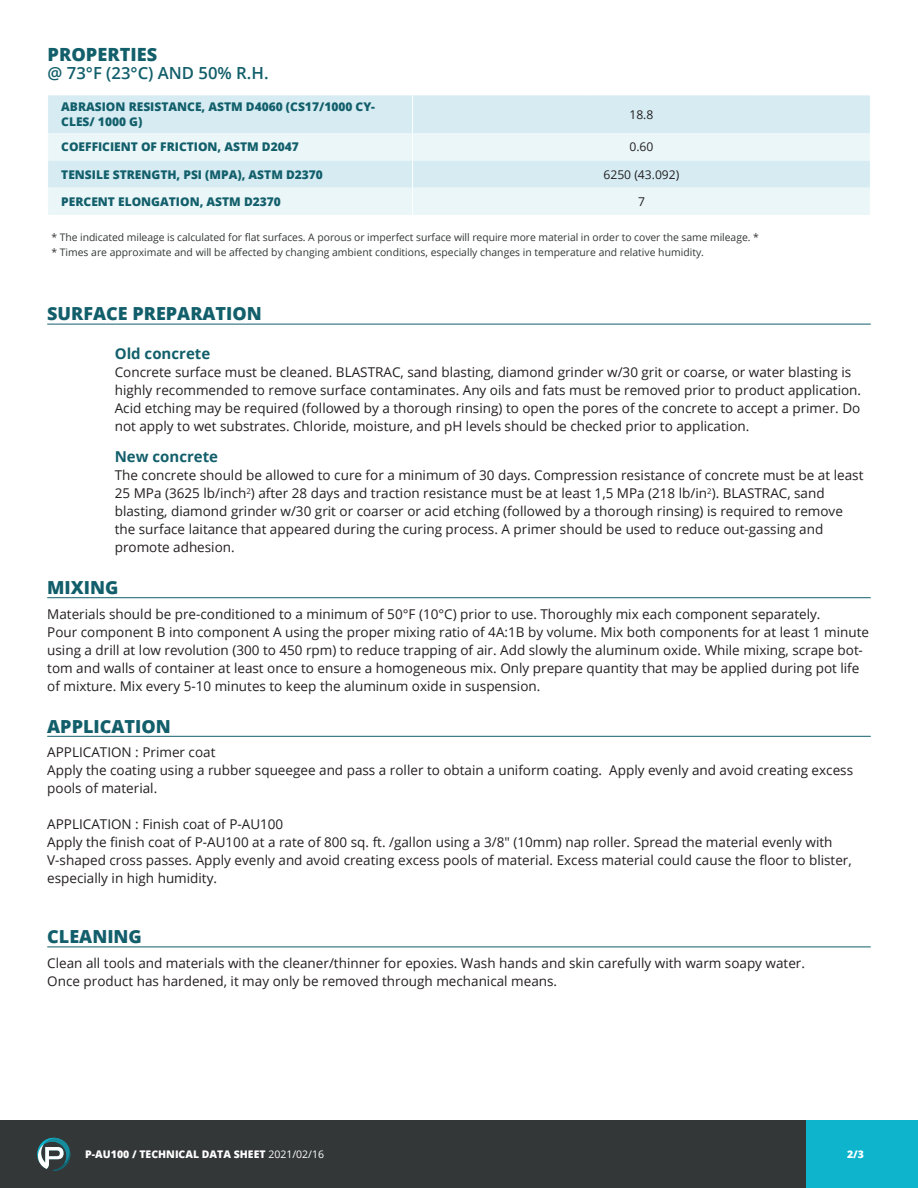
<style>
.page{position:relative;width:918px;height:1188px;background:#fff}
.page>*{position:absolute;margin:0;border:0;box-sizing:border-box;transform-origin:0 0}
.Tabs_main_title{font:800 18.15px "Open Sans";color:#125f6b}
.INTRO-Titre{font:800 18px "Open Sans";color:#125f6b}
.Tabs_main_title-2{font:600 16.65px "Open Sans";color:#125f6b}
.INTRO-sous-titres{font:700 15px "Open Sans";color:#125f6b}
.Normal_texte{font:13.5px/18px "Open Sans";color:#231f20}
.Normal_texte-2{font:12.15px "Open Sans";color:#231f20}
.Tabs_titles{font:800 12px/15px "Open Sans";color:#125f6b}
.t1{font:800 10.5px "Open Sans";color:#fff}
.Normal_texte-3{font:10.35px "Open Sans";letter-spacing:-.005em;color:#343737}
.s1{font-weight:400}
</style>
<div class="page">
<div style="left:805px;top:1120px;width:113px;height:68px;background:#0db4cc"></div>
<div style="left:84px;top:1120px;width:722px;height:68px;background:#343737"></div>
<div style="left:0;top:1120px;width:113px;height:68px;background:#343737"></div>
<svg style="left:37px;top:1137px;width:34px;height:34px"></svg>
<div style="left:48px;top:95px;width:822px;height:38px;background:#d6ecf2"></div>
<svg style="left:48px;top:133px;width:822px;height:82px;background:#e3f2f6"></svg>
<hr style="left:412px;top:95px;width:1px;height:38px;background:#fff">
<svg style="left:412px;top:133px;width:1px;height:82px"></svg>
<hr style="left:47px;top:324px;width:824px;height:1px;background:#125f6b">
<hr style="left:47px;top:597px;width:824px;height:1px;background:#125f6b">
<hr style="left:47px;top:736px;width:824px;height:1px;background:#125f6b">
<hr style="left:47px;top:947px;width:824px;height:1px;background:#125f6b">
<p class="Tabs_main_title" style="left:48px;top:41px;width:111px">PROPERTIES</p>
<p class="Tabs_main_title-2" style="left:48px;top:62px;width:222px">@ 73°F (23°C) AND 50% R.H.</p>
<p class="Tabs_titles" style="left:61px;top:99px;width:315px">ABRASION RESISTANCE, ASTM D4060 (CS17/1000 CY-<br>CLES/ 1000 G)</p>
<p class="Normal_texte-2" style="left:629px;top:106px;width:26px">18.8</p>
<p class="Tabs_titles" style="left:61px;top:139px;width:239px">COEFFICIENT OF FRICTION, ASTM D2047</p>
<p class="Normal_texte-2" style="left:629px;top:139px;width:26px">0.60</p>
<p class="Tabs_titles" style="left:61px;top:166px;width:263px">TENSILE STRENGTH, PSI (MPA), ASTM D2370</p>
<p class="Normal_texte-2" style="left:604px;top:166px;width:77px">6250 (43.092)</p>
<p class="Tabs_titles" style="left:61px;top:193px;width:221px">PERCENT ELONGATION, ASTM D2370</p>
<p class="Normal_texte-2" style="left:638px;top:193px;width:8px">7</p>
<p class="Normal_texte-3" style="left:51px;top:230px;width:709px">* The indicated mileage is calculated for flat surfaces. A porous or imperfect surface will require more material in order to cover the same mileage. *</p>
<p class="Normal_texte-3" style="left:51px;top:245px;width:654px">* Times are approximate and will be affected by changing ambient conditions, especially changes in temperature and relative humidity.</p>
<p class="INTRO-Titre" style="left:47px;top:300px;width:216px">SURFACE PREPARATION</p>
<p class="INTRO-sous-titres" style="left:115px;top:343px;width:97px">Old concrete</p>
<p class="Normal_texte" style="left:115px;top:362px;width:748px">Concrete surface must be cleaned. BLASTRAC, sand blasting, diamond grinder w/30 grit or coarse, or water blasting is highly recommended to remove surface contaminates. Any oils and fats must be removed prior to product application.<br>Acid etching may be required (followed by a thorough rinsing) to open the pores of the concrete to accept a primer. Do not apply to wet substrates. Chloride, moisture, and pH levels should be checked prior to application.</p>
<p class="INTRO-sous-titres" style="left:115px;top:446px;width:105px">New concrete</p>
<p class="Normal_texte" style="left:115px;top:466px;width:750px">The concrete should be allowed to cure for a minimum of 30 days. Compression resistance of concrete must be at least 25 MPa (3625 lb/inch<sup>2</sup>) after 28 days and traction resistance must be at least 1,5 MPa (218 lb/in<sup>2</sup>). BLASTRAC, sand blasting, diamond grinder w/30 grit or coarser or acid etching (followed by a thorough rinsing) is required to remove the surface laitance that appeared during the curing process. A primer should be used to reduce out-gassing and promote adhesion.</p>
<p class="INTRO-Titre" style="left:47px;top:574px;width:73px">MIXING</p>
<p class="Normal_texte" style="left:47px;top:605px;width:823px">Materials should be pre-conditioned to a minimum of 50°F (10°C) prior to use. Thoroughly mix each component separately.<br>Pour component B into component A using the proper mixing ratio of 4A:1B by volume. Mix both components for at least 1 minute using a drill at low revolution (300 to 450 rpm) to reduce trapping of air. Add slowly the aluminum oxide. While mixing, scrape bot&shy;tom and walls of container at least once to ensure a homogeneous mix. Only prepare quantity that may be applied during pot life of mixture. Mix every 5-10 minutes to keep the aluminum oxide in suspension.</p>
<p class="INTRO-Titre" style="left:47px;top:712px;width:125px">APPLICATION</p>
<p class="Normal_texte" style="left:47px;top:743px;width:170px">APPLICATION : Primer coat</p>
<p class="Normal_texte" style="left:47px;top:761px;width:807px">Apply the coating using a rubber squeegee and pass a roller to obtain a uniform coating. Apply evenly and avoid creating excess pools of material.</p>
<p class="Normal_texte" style="left:47px;top:815px;width:238px">APPLICATION : Finish coat of P-AU100</p>
<p class="Normal_texte" style="left:47px;top:833px;width:806px">Apply the finish coat of P-AU100 at a rate of 800 sq. ft. /gallon using a 3/8" (10mm) nap roller. Spread the material evenly with<br>V-shaped cross passes. Apply evenly and avoid creating excess pools of material. Excess material could cause the floor to blister, especially in high humidity.</p>
<p class="INTRO-Titre" style="left:47px;top:923px;width:96px">CLEANING</p>
<p class="Normal_texte" style="left:47px;top:954px;width:759px">Clean all tools and materials with the cleaner/thinner for epoxies. Wash hands and skin carefully with warm soapy water.<br>Once product has hardened, it may only be removed through mechanical means.</p>
<p class="t1" style="left:85px;top:1146px;width:240px">P-AU100 / TECHNICAL DATA SHEET <span class="s1">2021/02/16</span></p>
<p class="t1" style="left:847px;top:1146px;width:18px">2/3</p>
</div>
